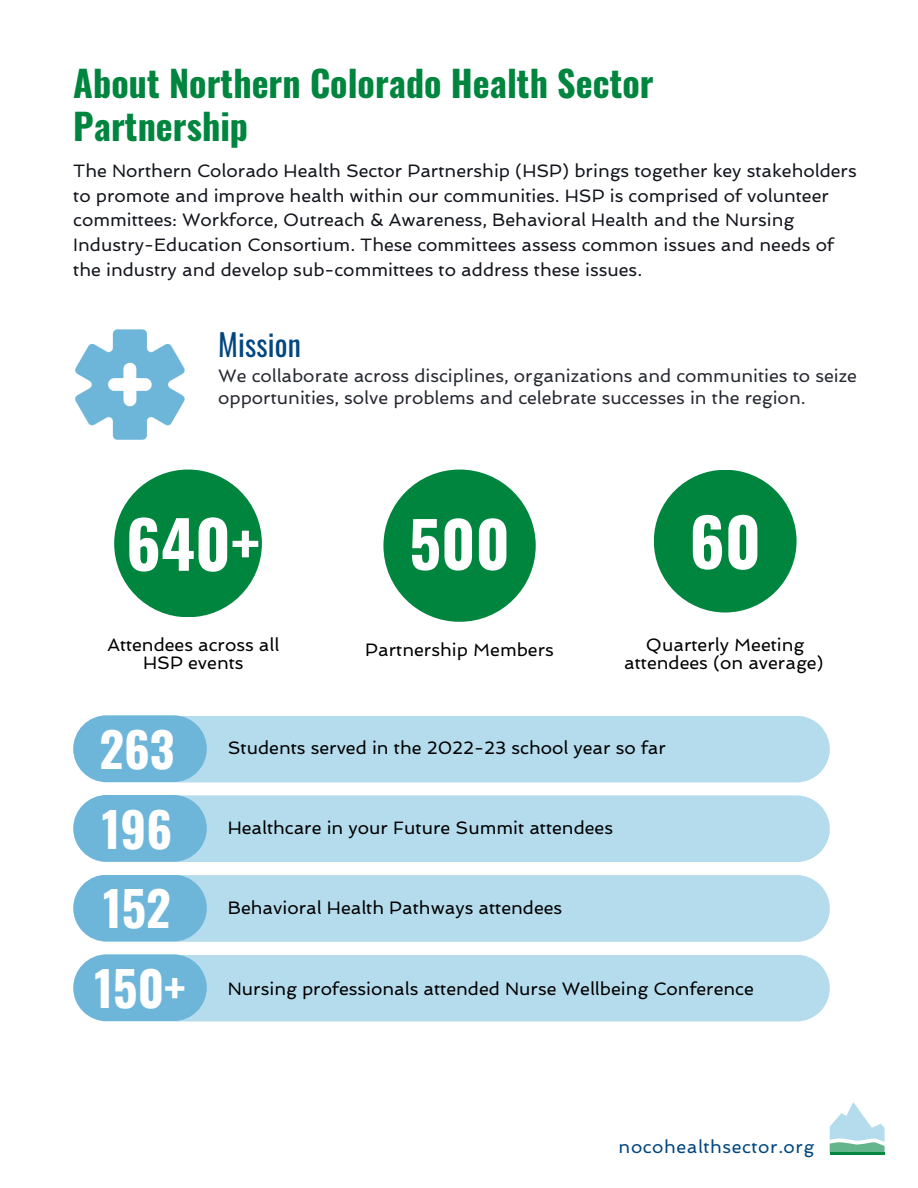
<style>
.page{position:relative;width:918px;height:1188px;background:#fff}
.page>*{position:absolute;margin:0;border:0;box-sizing:border-box;transform-origin:0 0}
.t1{font:700 65.7px "Oswald";color:#fff}
.t2{font:700 64.95px "Oswald";color:#fff}
.t3{font:700 62.4px "Oswald";color:#fff}
.t4{font:700 48px "Oswald";color:#fff}
.t5{font:700 36px/42.8px "Oswald";color:#00853e}
.t6{font:30px "Oswald";letter-spacing:.005em;color:#00467f}
.t7{font:18px/24.8px "Spinnaker";color:#13151d}
.t8{font:18px/18px "Spinnaker";color:#000;text-align:center}
.t9{font:18px/21.3px "Spinnaker";color:#272932}
.t10{font:18px "Spinnaker";letter-spacing:.035em;color:#00467f}
</style>
<div class="page">
<svg style="left:830px;top:1102px;width:55px;height:50px"></svg>
<hr style="left:830px;top:1153px;width:55px;height:2px;background:#018543">
<hr style="left:830px;top:1152px;width:55px;height:1px;background:#018543">
<img style="left:75px;top:329px;width:110px;height:111px">
<div style="left:383px;top:470px;width:153px;height:152px;background:#00853e;border-radius:50%"></div>
<div style="left:654px;top:470px;width:143px;height:143px;background:#00853e;border-radius:50%"></div>
<div style="left:114px;top:470px;width:148px;height:147px;background:#00853e;border-radius:50%"></div>
<div style="left:73px;top:795px;width:757px;height:67px;background:#b4dced"></div>
<div style="left:73px;top:795px;width:134px;height:67px;background:#6db6da;border-radius:33px"></div>
<div style="left:73px;top:716px;width:757px;height:66px;background:#b4dced"></div>
<div style="left:73px;top:715px;width:134px;height:67px;background:#6db6da;border-radius:33px"></div>
<div style="left:74px;top:875px;width:756px;height:67px;background:#b4dced"></div>
<div style="left:73px;top:875px;width:134px;height:66px;background:#6db6da;border-radius:33px"></div>
<div style="left:73px;top:955px;width:757px;height:66px;background:#b4dced"></div>
<div style="left:73px;top:954px;width:134px;height:67px;background:#6db6da;border-radius:33px"></div>
<p class="t5" style="left:73px;top:60px;width:582px">About Northern Colorado Health Sector<br>Partnership</p>
<p class="t7" style="left:73px;top:158px;width:785px">The Northern Colorado Health Sector Partnership (HSP) brings together key stakeholders to promote and improve health within our communities. HSP is comprised of volunteer committees: Workforce, Outreach &amp; Awareness, Behavioral Health and the Nursing Industry-Education Consortium. These committees assess common issues and needs of the industry and develop sub-committees to address these issues.</p>
<p class="t6" style="left:218px;top:322px;width:84px">Mission</p>
<p class="t9" style="left:218px;top:365px;width:640px">We collaborate across disciplines, organizations and communities to seize opportunities, solve problems and celebrate successes in the region.</p>
<p class="t2" style="left:126px;top:493px;width:135px">640+</p>
<p class="t8" style="left:107px;top:636px;width:173px">Attendees across all<br>HSP events</p>
<p class="t3" style="left:409px;top:495px;width:102px">500</p>
<p class="t8" style="left:365px;top:641px;width:190px">Partnership Members</p>
<p class="t1" style="left:689px;top:490px;width:73px">60</p>
<p class="t8" style="left:624px;top:636px;width:201px">Quarterly Meeting attendees (on average)</p>
<p class="t4" style="left:99px;top:712px;width:77px">263</p>
<p class="t4" style="left:102px;top:791px;width:72px">196</p>
<p class="t4" style="left:103px;top:871px;width:69px">152</p>
<p class="t4" style="left:94px;top:951px;width:93px">150+</p>
<p class="t8" style="left:228px;top:739px;width:440px">Students served in the 2022-23 school year so far</p>
<p class="t8" style="left:228px;top:819px;width:387px">Healthcare in your Future Summit attendees</p>
<p class="t8" style="left:228px;top:898px;width:336px">Behavioral Health Pathways attendees</p>
<p class="t8" style="left:228px;top:980px;width:527px">Nursing professionals attended Nurse Wellbeing Conference</p>
<p class="t10" style="left:619px;top:1136px;width:197px">nocohealthsector.org</p>
</div>
